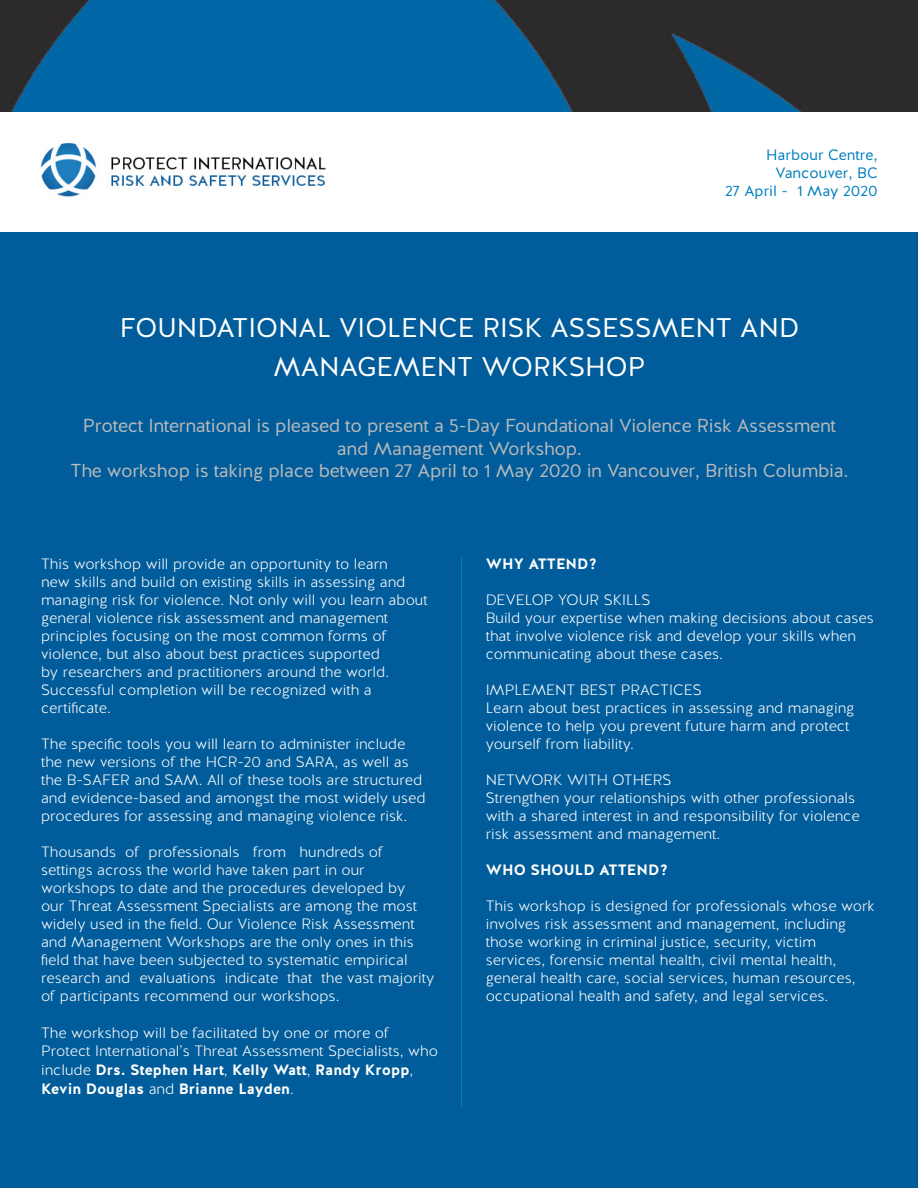
<style>
.page{position:relative;width:918px;height:1188px;background:#fff}
.page>*{position:absolute;margin:0;border:0;box-sizing:border-box;transform-origin:0 0}
.t1{font:27px/39px "Halis GR";color:#fff;text-align:center}
.t2{font:18.75px/22.5px "Halis GR";letter-spacing:-.02em;color:#b8babc;text-align:center}
.t3{font:300 15px/18px "Halis GR";color:#fff}
.t4{font:15px/18px "Halis GR";color:#007ebe;text-align:right}
.t5{font:700 15px "Halis GR";color:#fff}
.s1{font-weight:700}
</style>
<div class="page">
<img style="left:23px;top:111px;width:338px;height:86px">
<div style="left:0;top:233px;width:918px;height:955px;background:#005c9a"></div>
<hr style="left:461px;top:557px;width:1px;height:551px;background:#007ebe">
<img style="left:0;top:0;width:918px;height:111px">
<p class="t4" style="left:725px;top:147px;width:154px">Harbour Centre,<br>Vancouver, BC<br>27 April - 1 May 2020</p>
<h1 class="t1" style="left:120px;top:309px;width:681px">FOUNDATIONAL VIOLENCE RISK ASSESSMENT AND<br>MANAGEMENT WORKSHOP</h1>
<p class="t2" style="left:71px;top:415px;width:779px">Protect International is pleased to present a 5-Day Foundational Violence Risk Assessment and Management Workshop.<br>The workshop is taking place between 27 April to 1 May 2020 in Vancouver, British Columbia.</p>
<p class="t3" style="left:41px;top:555px;width:388px">This workshop will provide an opportunity to learn<br>new skills and build on existing skills in assessing and managing risk for violence. Not only will you learn about general violence risk assessment and management principles focusing on the most common forms of violence, but also about best practices supported<br>by researchers and practitioners around the world.<br>Successful completion will be recognized with a certificate.</p>
<p class="t3" style="left:41px;top:735px;width:386px">The specific tools you will learn to administer include the new versions of the HCR-20 and SARA, as well as the B-SAFER and SAM. All of these tools are structured and evidence-based and amongst the most widely used procedures for assessing and managing violence risk.</p>
<p class="t3" style="left:41px;top:843px;width:395px">Thousands of professionals from hundreds of settings across the world have taken part in our workshops to date and the procedures developed by<br>our Threat Assessment Specialists are among the most widely used in the field. Our Violence Risk Assessment and Management Workshops are the only ones in this field that have been subjected to systematic empirical research and evaluations indicate that the vast majority of participants recommend our workshops.</p>
<p class="t3" style="left:41px;top:1024px;width:399px;line-height:18.8px">The workshop will be facilitated by one or more of Protect International’s Threat Assessment Specialists, who include <span class="s1">Drs. Stephen Hart</span>, <span class="s1">Kelly Watt</span>, <span class="s1">Randy Kropp</span>, <span class="s1">Kevin Douglas</span> and <span class="s1">Brianne Layden</span>.</p>
<p class="t5" style="left:486px;top:554px;width:113px">WHY ATTEND?</p>
<p class="t3" style="left:486px;top:591px;width:390px">DEVELOP YOUR SKILLS<br>Build your expertise when making decisions about cases that involve violence risk and develop your skills when communicating about these cases.</p>
<p class="t3" style="left:486px;top:681px;width:370px">IMPLEMENT BEST PRACTICES<br>Learn about best practices in assessing and managing violence to help you prevent future harm and protect yourself from liability.</p>
<p class="t3" style="left:486px;top:771px;width:376px">NETWORK WITH OTHERS<br>Strengthen your relationships with other professionals with a shared interest in and responsibility for violence risk assessment and management.</p>
<p class="t5" style="left:486px;top:860px;width:184px">WHO SHOULD ATTEND?</p>
<p class="t3" style="left:486px;top:897px;width:390px">This workshop is designed for professionals whose work involves risk assessment and management, including those working in criminal justice, security, victim services, forensic mental health, civil mental health, general health care, social services, human resources, occupational health and safety, and legal services.</p>
</div>
